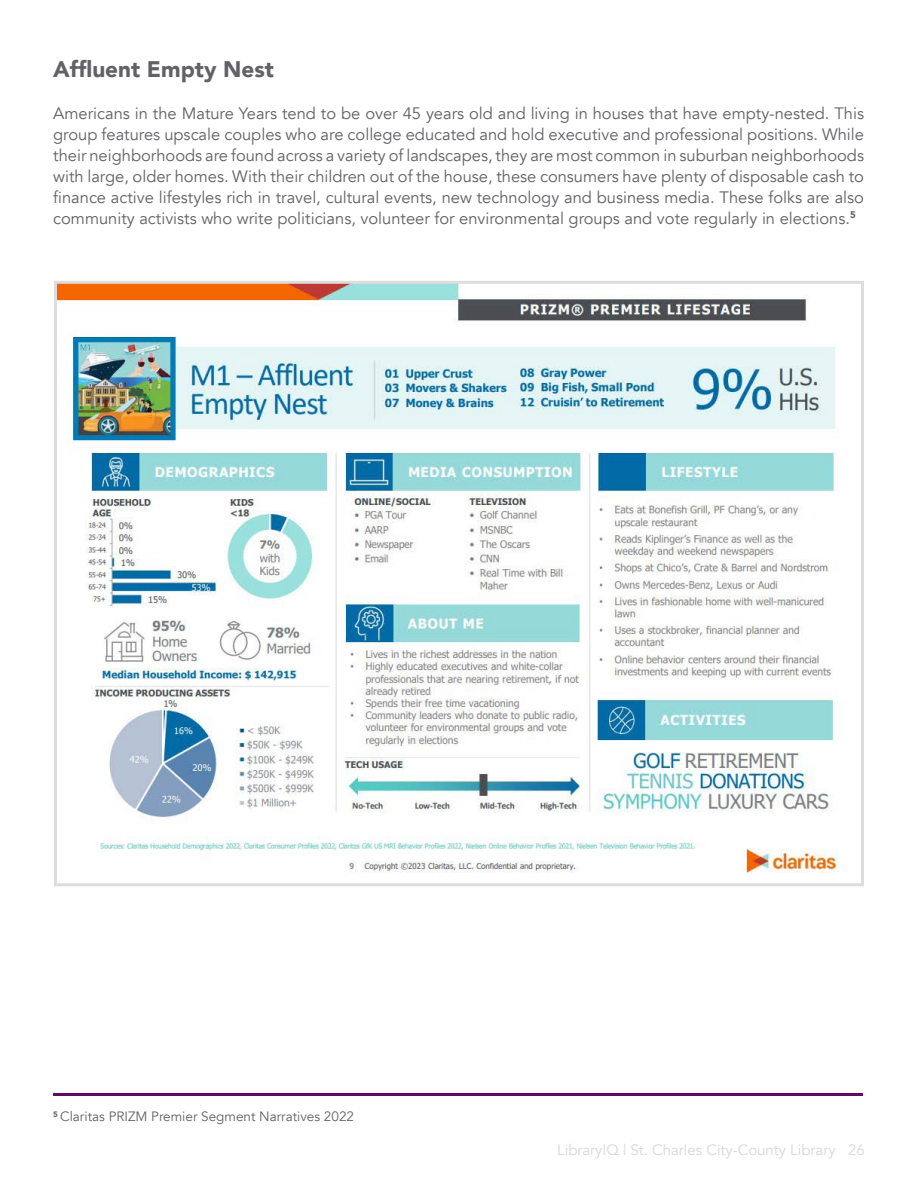
<style>
.page{position:relative;width:918px;height:1188px;background:#fff}
.page>*{position:absolute;margin:0;border:0;box-sizing:border-box;transform-origin:0 0}
.t1{font:900 22.5px "Avenir";color:#616166}
.t2{font:16.5px/21px "Avenir";color:#616166;text-align:justify}
.t3{font:15px "Avenir";color:#d7d7d9}
.t4{font:13.5px "Avenir";color:#616166}
</style>
<div class="page">
<hr style="left:53px;top:1094px;width:810px;height:2px;background:#610a66">
<img style="left:58px;top:285px;width:781px;height:588px">
<div style="left:54px;top:281px;width:810px;height:605px;border:3px solid #dedddc"></div>
<h1 class="t1" style="left:53px;top:49px;width:222px">Affluent Empty Nest</h1>
<p class="t2" style="left:53px;top:103px;width:812px">Americans in the Mature Years tend to be over 45 years old and living in houses that have empty-nested. This group features upscale couples who are college educated and hold executive and professional positions. While their neighborhoods are found across a variety of landscapes, they are most common in suburban neighborhoods with large, older homes. With their children out of the house, these consumers have plenty of disposable cash to finance active lifestyles rich in travel, cultural events, new technology and business media. These folks are also community activists who write politicians, volunteer for environmental groups and vote regularly in elections.<sup>5</sup></p>
<p class="t4" style="left:53px;top:1109px;width:302px"><sup>5</sup> Claritas PRIZM Premier Segment Narratives 2022</p>
<p class="t3" style="left:557px;top:1140px;width:309px">LibraryIQ | St. Charles City-County Library 26</p>
</div>
